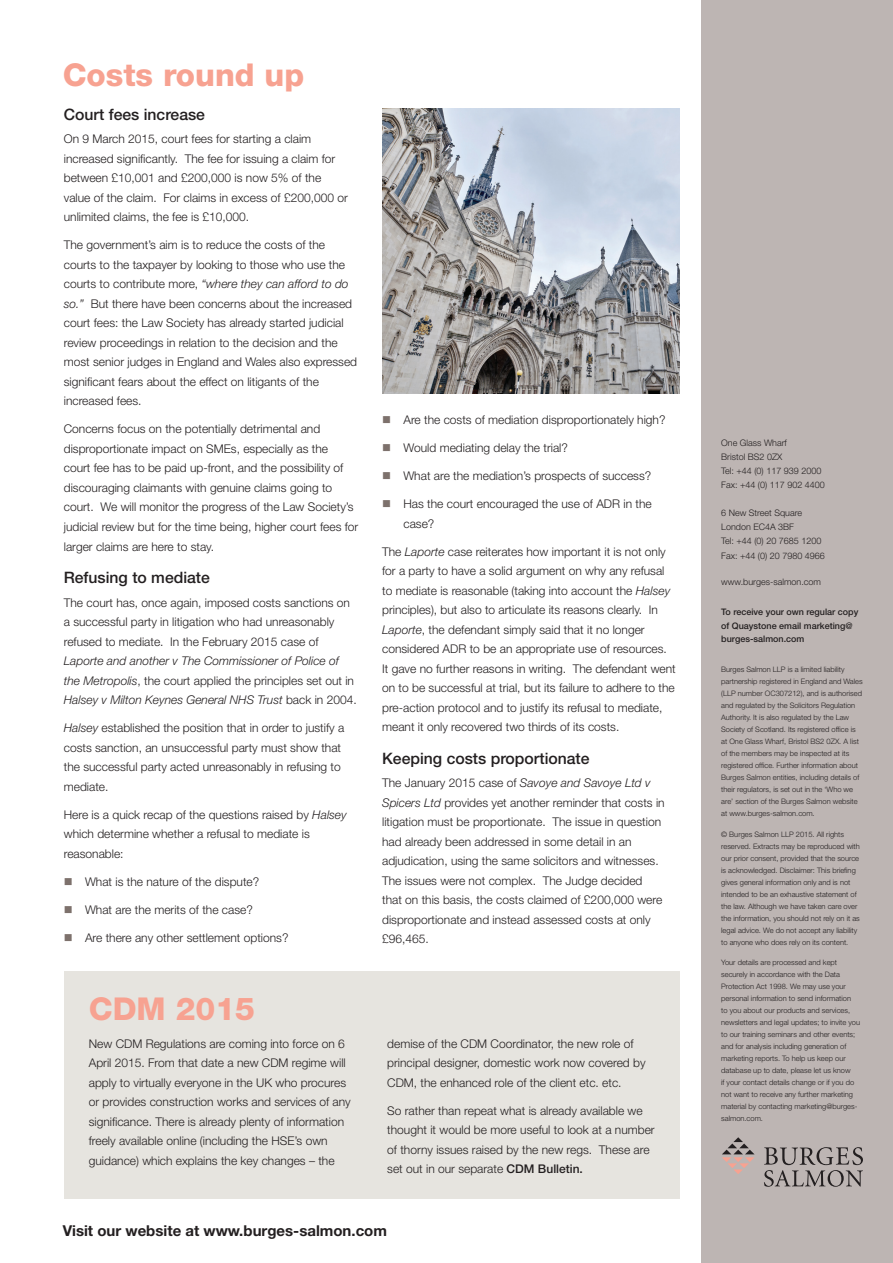
<style>
.page{position:relative;width:893px;height:1263px;background:#fff}
.page>*{position:absolute;margin:0;border:0;box-sizing:border-box;transform-origin:0 0}
.pink_section_title{font:800 31.5px "Helvetica Neue LT Std";color:#f7a291}
.subtitle_-_black_10{font:500 15.75px "Helvetica Neue LT Std";color:#231f20}
.visit_our_website{font:700 15px "Helvetica Neue LT Std";color:#231f20}
.bodytext{font:300 12px/19.5px "Helvetica Neue LT Std";color:#231f20}
.back_margin_address{font:300 9px "Helvetica Neue LT Std";color:#231f20}
.back_margin_address-2{font:500 9px/13.5px "Helvetica Neue LT Std";color:#231f20}
.back_margin_text{font:300 7.5px/12px "Helvetica Neue LT Std";color:#231f20}
.s1{font-style:italic}
.s2{font-weight:500}
</style>
<div class="page">
<div style="left:702px;top:0;width:191px;height:1263px;background:#bdb5b3"></div>
<svg style="left:722px;top:1137px;width:33px;height:37px"></svg>
<svg style="left:764px;top:1147px;width:99px;height:40px"></svg>
<div style="left:64px;top:972px;width:615px;height:227px;background:#e6e4df"></div>
<img style="left:383px;top:108px;width:296px;height:285px">
<p class="pink_section_title" style="left:63px;top:56px;width:243px">Costs round up</p>
<p class="subtitle_-_black_10" style="left:64px;top:105px;width:143px">Court fees increase</p>
<p class="bodytext" style="left:64px;top:129px;width:286px">On 9 March 2015, court fees for starting a claim increased significantly. The fee for issuing a claim for between £10,001 and £200,000 is now 5% of the value of the claim. For claims in excess of £200,000 or unlimited claims, the fee is £10,000.</p>
<p class="bodytext" style="left:64px;top:235px;width:295px">The government’s aim is to reduce the costs of the courts to the taxpayer by looking to those who use the courts to contribute more, <span class="s1">“where they can afford to do so.”</span> But there have been concerns about the increased court fees: the Law Society has already started judicial review proceedings in relation to the decision and the most senior judges in England and Wales also expressed significant fears about the effect on litigants of the increased fees.</p>
<p class="bodytext" style="left:64px;top:419px;width:296px">Concerns focus on the potentially detrimental and disproportionate impact on SMEs, especially as the<br>court fee has to be paid up-front, and the possibility of discouraging claimants with genuine claims going to court. We will monitor the progress of the Law Society’s judicial review but for the time being, higher court fees for larger claims are here to stay.</p>
<p class="subtitle_-_black_10" style="left:64px;top:568px;width:148px">Refusing to mediate</p>
<p class="bodytext" style="left:64px;top:592px;width:294px">The court has, once again, imposed costs sanctions on a successful party in litigation who had unreasonably refused to mediate. In the February 2015 case of <span class="s1">Laporte and another v The Commissioner of Police of the Metropolis</span>, the court applied the principles set out in <span class="s1">Halsey v Milton Keynes General NHS Trust</span> back in 2004.</p>
<p class="bodytext" style="left:64px;top:718px;width:282px"><span class="s1">Halsey</span> established the position that in order to justify a costs sanction, an unsuccessful party must show that the successful party acted unreasonably in refusing to mediate.</p>
<p class="bodytext" style="left:64px;top:804px;width:284px">Here is a quick recap of the questions raised by <span class="s1">Halsey </span>which determine whether a refusal to mediate is reasonable:</p>
<p class="bodytext" style="left:85px;top:871px;width:176px">What is the nature of the dispute?</p>
<p class="bodytext" style="left:85px;top:899px;width:169px">What are the merits of the case?</p>
<p class="bodytext" style="left:85px;top:927px;width:205px">Are there any other settlement options?</p>
<p class="bodytext" style="left:403px;top:410px;width:264px">Are the costs of mediation disproportionately high?</p>
<p class="bodytext" style="left:403px;top:438px;width:166px">Would mediating delay the trial?</p>
<p class="bodytext" style="left:403px;top:466px;width:249px">What are the mediation’s prospects of success?</p>
<p class="bodytext" style="left:403px;top:494px;width:250px">Has the court encouraged the use of ADR in the case?</p>
<p class="bodytext" style="left:382px;top:541px;width:295px">The <span class="s1">Laporte</span> case reiterates how important it is not only for a party to have a solid argument on why any refusal to mediate is reasonable (taking into account the <span class="s1">Halsey </span>principles), but also to articulate its reasons clearly. In <span class="s1">Laporte</span>, the defendant simply said that it no longer considered ADR to be an appropriate use of resources.<br>It gave no further reasons in writing. The defendant went on to be successful at trial, but its failure to adhere to the pre-action protocol and to justify its refusal to mediate, meant it only recovered two thirds of its costs.</p>
<p class="subtitle_-_black_10" style="left:382px;top:749px;width:209px">Keeping costs proportionate</p>
<p class="bodytext" style="left:382px;top:773px;width:284px">The January 2015 case of <span class="s1">Savoye and Savoye Ltd v Spicers Ltd</span> provides yet another reminder that costs in litigation must be proportionate. The issue in question had already been addressed in some detail in an adjudication, using the same solicitors and witnesses.<br>The issues were not complex. The Judge decided that on this basis, the costs claimed of £200,000 were disproportionate and instead assessed costs at only £96,465.</p>
<p class="pink_section_title" style="left:89px;top:989px;width:168px">CDM 2015</p>
<p class="bodytext" style="left:89px;top:1033px;width:264px">New CDM Regulations are coming into force on 6<br>April 2015. From that date a new CDM regime will apply to virtually everyone in the UK who procures or provides construction works and services of any significance. There is already plenty of information freely available online (including the HSE’s own guidance) which explains the key changes – the</p>
<p class="bodytext" style="left:387px;top:1033px;width:260px">demise of the CDM Coordinator, the new role of principal designer, domestic work now covered by<br>CDM, the enhanced role of the client etc. etc.</p>
<p class="bodytext" style="left:387px;top:1100px;width:269px">So rather than repeat what is already available we thought it would be more useful to look at a number of thorny issues raised by the new regs. These are set out in our separate <span class="s2">CDM Bulletin.</span></p>
<p class="visit_our_website" style="left:63px;top:1221px;width:326px">Visit our website at www.burges-salmon.com</p>
<p class="back_margin_address" style="left:721px;top:437px;width:67px">One Glass Wharf</p>
<p class="back_margin_address" style="left:721px;top:451px;width:63px">Bristol BS2 0ZX</p>
<p class="back_margin_address" style="left:721px;top:465px;width:102px">Tel: +44 (0) 117 939 2000</p>
<p class="back_margin_address" style="left:721px;top:479px;width:105px">Fax: +44 (0) 117 902 4400</p>
<p class="back_margin_address" style="left:721px;top:507px;width:82px">6 New Street Square</p>
<p class="back_margin_address" style="left:721px;top:521px;width:74px">London EC4A 3BF</p>
<p class="back_margin_address" style="left:721px;top:536px;width:102px">Tel: +44 (0) 20 7685 1200</p>
<p class="back_margin_address" style="left:721px;top:550px;width:105px">Fax: +44 (0) 20 7980 4966</p>
<p class="back_margin_address" style="left:721px;top:576px;width:101px">www.burges-salmon.com</p>
<p class="back_margin_address-2" style="left:721px;top:605px;width:139px">To receive your own regular copy of Quaystone email marketing@ burges-salmon.com</p>
<p class="back_margin_text" style="left:721px;top:663px;width:143px">Burges Salmon LLP is a limited liability partnership registered in England and Wales (LLP number OC307212), and is authorised and regulated by the Solicitors Regulation Authority. It is also regulated by the Law Society of Scotland. Its registered office is at One Glass Wharf, Bristol BS2 0ZX. A list of the members may be inspected at its registered office. Further information about Burges Salmon entities, including details of their regulators, is set out in the ‘Who we are’ section of the Burges Salmon website at www.burges-salmon.com.</p>
<p class="back_margin_text" style="left:721px;top:828px;width:140px">© Burges Salmon LLP 2015. All rights reserved. Extracts may be reproduced with our prior consent, provided that the source is acknowledged. Disclaimer: This briefing gives general information only and is not intended to be an exhaustive statement of the law. Although we have taken care over the information, you should not rely on it as legal advice. We do not accept any liability to anyone who does rely on its content.</p>
<p class="back_margin_text" style="left:721px;top:956px;width:140px">Your details are processed and kept securely in accordance with the Data Protection Act 1998. We may use your personal information to send information<br>to you about our products and services, newsletters and legal updates; to invite you to our training seminars and other events; and for analysis including generation of marketing reports. To help us keep our database up to date, please let us know<br>if your contact details change or if you do not want to receive any further marketing material by contacting marketing@burges&shy;salmon.com.</p>
</div>
